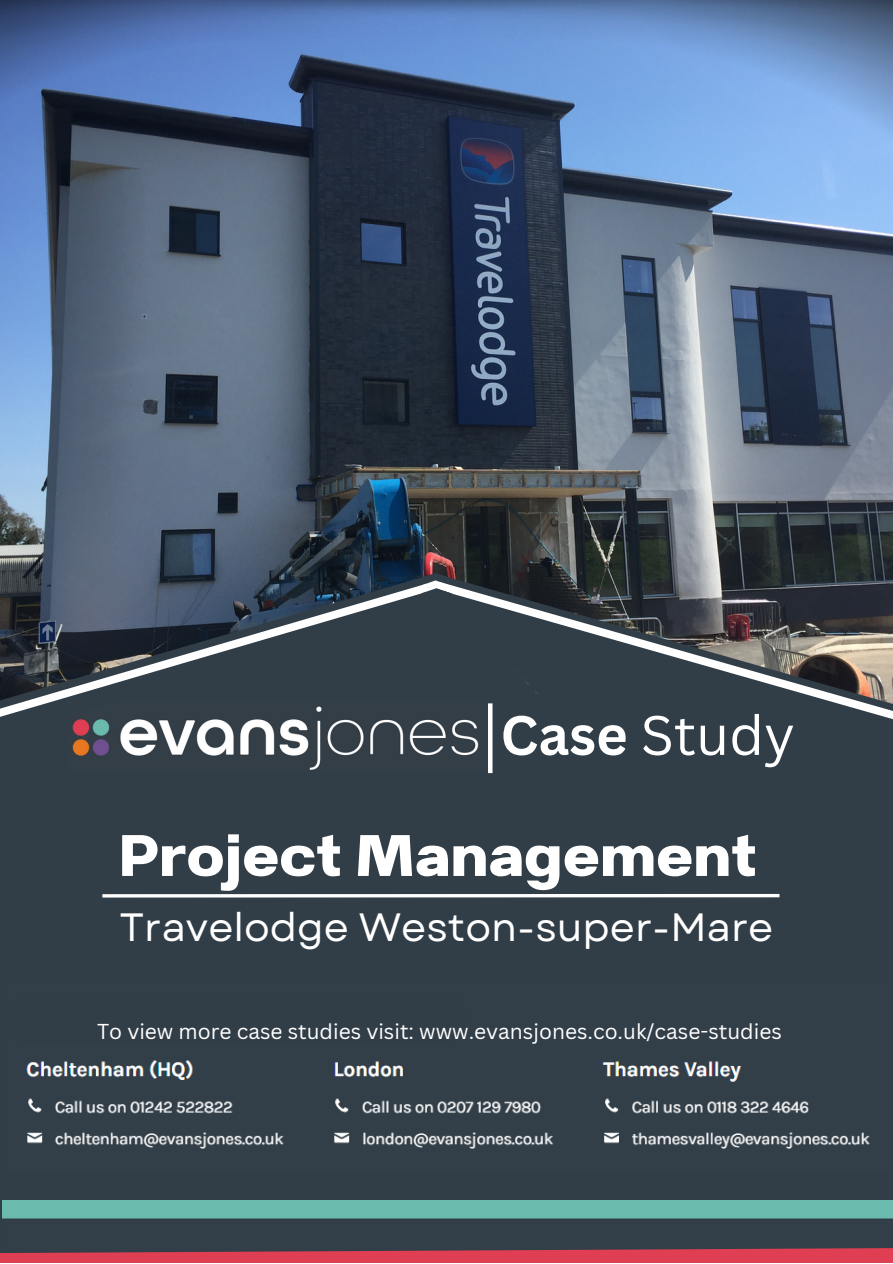
<style>
.page{position:relative;width:893px;height:1264px;background:#fff}
.page>*{position:absolute;margin:0;border:0;box-sizing:border-box;transform-origin:0 0}
.t1{font:700 69.75px "Breul Grotesk A";color:#fff}
.t2{font:54.15px "Canva Sans";color:#fff}
.t3{font:39.45px "Garet";color:#fff}
.t4{font:21px "Canva Sans";color:#fff}
.s1{font-weight:700}
</style>
<div class="page">
<img style="left:0;top:152px;width:892px;height:416px">
<div style="left:786px;top:726px;width:106px;height:131px;background:#323e47"></div>
<svg style="left:445px;top:568px;width:447px;height:7px;background:#33383a"></svg>
<div style="left:617px;top:726px;width:169px;height:131px;background:#323e47"></div>
<div style="left:0;top:857px;width:892px;height:379px;background:#323e47"></div>
<svg style="left:452px;top:575px;width:440px;height:151px;background:#505357"></svg>
<svg style="left:0;top:568px;width:445px;height:9px;background:#374556"></svg>
<div style="left:0;top:735px;width:438px;height:289px;background:#323e47"></div>
<img style="left:0;top:0;width:188px;height:152px">
<img style="left:188px;top:0;width:704px;height:152px">
<div style="left:251px;top:590px;width:366px;height:366px;background:#323e47"></div>
<img style="left:67px;top:701px;width:421px;height:69px">
<hr style="left:488px;top:703px;width:4px;height:70px;background:#fff">
<div style="left:119px;top:883px;width:84px;height:68px;background:#323e47;border-radius:34px"></div>
<div style="left:44px;top:871px;width:117px;height:80px;background:#323e47"></div>
<hr style="left:102px;top:894px;width:677px;height:3px;background:#fff">
<svg style="left:0;top:577px;width:437px;height:149px;background:#414e5d"></svg>
<svg style="left:0;top:610px;width:413px;height:125px;background:#454f58"></svg>
<img style="left:6px;top:982px;width:886px;height:190px">
<img style="left:3px;top:1200px;width:889px;height:36px">
<svg style="left:420px;top:573px;width:32px;height:25px"></svg>
<div style="left:9px;top:991px;width:457px;height:53px;background:#323e47;border-radius:26px"></div>
<svg style="left:0;top:1236px;width:892px;height:26px;background:#7e3e4c"></svg>
<p class="t2" style="left:500px;top:697px;width:296px"><span class="s1">Case</span> Study</p>
<p class="t1" style="left:119px;top:797px;width:639px">Project Management</p>
<p class="t3" style="left:119px;top:899px;width:655px">Travelodge Weston-super-Mare</p>
<p class="t4" style="left:97px;top:1016px;width:686px">To view more case studies visit: www.evansjones.co.uk/case-studies</p>
</div>
